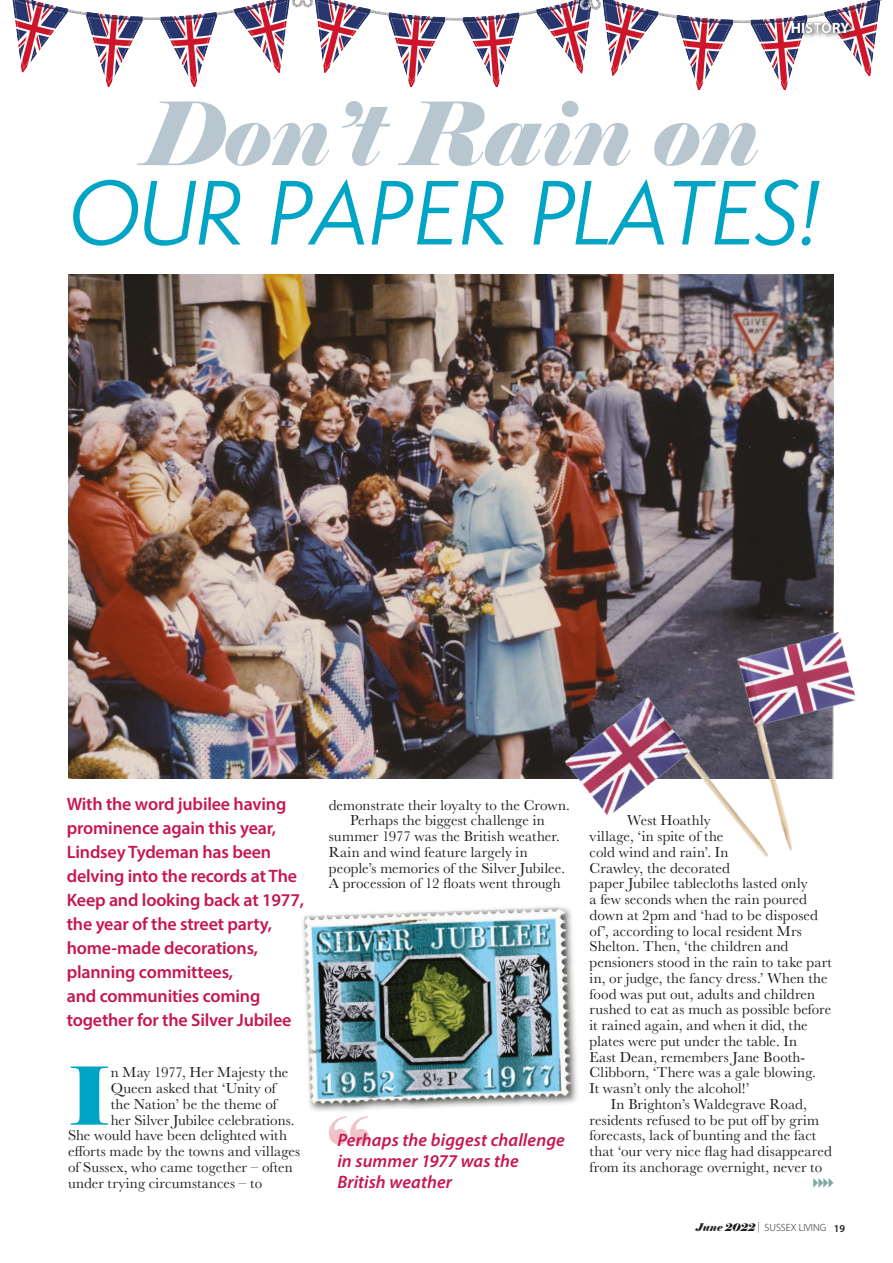
<style>
.page{position:relative;width:893px;height:1263px;background:#fff}
.page>*{position:absolute;margin:0;border:0;box-sizing:border-box;transform-origin:0 0}
._01_Headline{font:italic 87px "Elephant";color:#b7c6cf}
._09_Headline_Sans_Li{font:italic 84px "Semplicita Pro";letter-spacing:-.01em;color:#00a4c4}
._04_Drop_Cap{font:79.8px "Elephant";color:#00a4c4}
._03_Sell{font:600 18px/24px "Myriad Pro";letter-spacing:-.01em;color:#c71653}
._06_Quote{font:italic 600 18px/21px "Myriad Pro";letter-spacing:.005em;color:#c71653}
._05_Body_Text_Serif{font:15px/15.8px "Baskerville";letter-spacing:.005em;color:#1d1d1b}
._04_Drop_Cap-2{font:15px "Baskerville";letter-spacing:.005em;color:#1d1d1b}
.t1{font:700 15px "Myriad Pro";color:#fff}
.t2{font:300 10.5px "Myriad Pro";color:#1d1d1b}
.t3{font:600 10.5px "Myriad Pro";color:#1d1d1b}
.s1{font-family:"Elephant";font-weight:400;font-style:italic}
</style>
<div class="page">
<svg style="left:329px;top:1116px;width:40px;height:29px"></svg>
<svg style="left:813px;top:1178px;width:20px;height:10px"></svg>
<img style="left:68px;top:274px;width:765px;height:504px">
<img style="left:12px;top:0;width:565px;height:87px">
<img style="left:577px;top:0;width:305px;height:89px">
<div style="left:300px;top:904px;width:280px;height:211px;background:#1d1d1b;opacity:.75"></div>
<img style="left:304px;top:907px;width:267px;height:200px">
<div style="left:788px;top:20px;width:67px;height:19px;background:#1d1d1b;opacity:.75"></div>
<img style="left:541px;top:614px;width:315px;height:300px">
<p class="_01_Headline" style="left:142px;top:80px;width:619px">Don’t Rain on</p>
<p class="t1" style="left:791px;top:18px;width:60px">HISTORY</p>
<p class="_09_Headline_Sans_Li" style="left:68px;top:154px;width:754px">OUR PAPER PLATES!</p>
<p class="_03_Sell" style="left:67px;top:792px;width:239px">With the word jubilee having prominence again this year,<br>Lindsey Tydeman has been delving into the records at The<br>Keep and looking back at 1977, the year of the street party, home-made decorations, planning committees,<br>and communities coming together for the Silver Jubilee</p>
<p class="_04_Drop_Cap" style="left:68px;top:1046px;width:44px">I</p>
<p class="_04_Drop_Cap-2" style="left:111px;top:1063px;width:179px">n May 1977, Her Majesty the</p>
<p class="_04_Drop_Cap-2" style="left:111px;top:1079px;width:167px">Queen asked that ‘Unity of</p>
<p class="_04_Drop_Cap-2" style="left:111px;top:1094px;width:168px">the Nation’ be the theme of</p>
<p class="_04_Drop_Cap-2" style="left:111px;top:1110px;width:185px">her Silver Jubilee celebrations.</p>
<p class="_04_Drop_Cap-2" style="left:68px;top:1126px;width:220px">She would have been delighted with</p>
<p class="_04_Drop_Cap-2" style="left:68px;top:1142px;width:234px">efforts made by the towns and villages</p>
<p class="_04_Drop_Cap-2" style="left:68px;top:1157px;width:226px">of Sussex, who came together – often</p>
<p class="_04_Drop_Cap-2" style="left:68px;top:1173px;width:196px">under trying circumstances – to</p>
<p class="_04_Drop_Cap-2" style="left:329px;top:795px;width:243px">demonstrate their loyalty to the Crown.</p>
<p class="_05_Body_Text_Serif" style="left:329px;top:813px;width:238px;text-indent:21px">Perhaps the biggest challenge in summer 1977 was the British weather.<br>Rain and wind feature largely in people’s memories of the Silver Jubilee.<br>A procession of 12 floats went through</p>
<p class="_06_Quote" style="left:337px;top:1128px;width:229px">Perhaps the biggest challenge in summer 1977 was the<br>British weather</p>
<p class="_05_Body_Text_Serif" style="left:590px;top:813px;width:244px;text-indent:38px">West Hoathly<br>village, ‘in spite of the<br>cold wind and rain’. In<br>Crawley, the decorated<br>paper Jubilee tablecloths lasted only<br>a few seconds when the rain poured down at 2pm and ‘had to be disposed of’, according to local resident Mrs<br>Shelton. Then, ‘the children and pensioners stood in the rain to take part in, or judge, the fancy dress.’ When the food was put out, adults and children rushed to eat as much as possible before it rained again, and when it did, the plates were put under the table. In<br>East Dean, remembers Jane Booth-<br>Clibborn, ‘There was a gale blowing.<br>It wasn’t only the alcohol!’</p>
<p class="_05_Body_Text_Serif" style="left:590px;top:1096px;width:244px;text-indent:21px">In Brighton’s Waldegrave Road, residents refused to be put off by grim forecasts, lack of bunting and the fact that ‘our very nice flag had disappeared from its anchorage overnight, never to</p>
<p class="t2" style="left:696px;top:1221px;width:132px"><span class="s1">June 2022</span> | SUSSEX LIVING</p>
<p class="t3" style="left:834px;top:1221px;width:13px">19</p>
</div>
